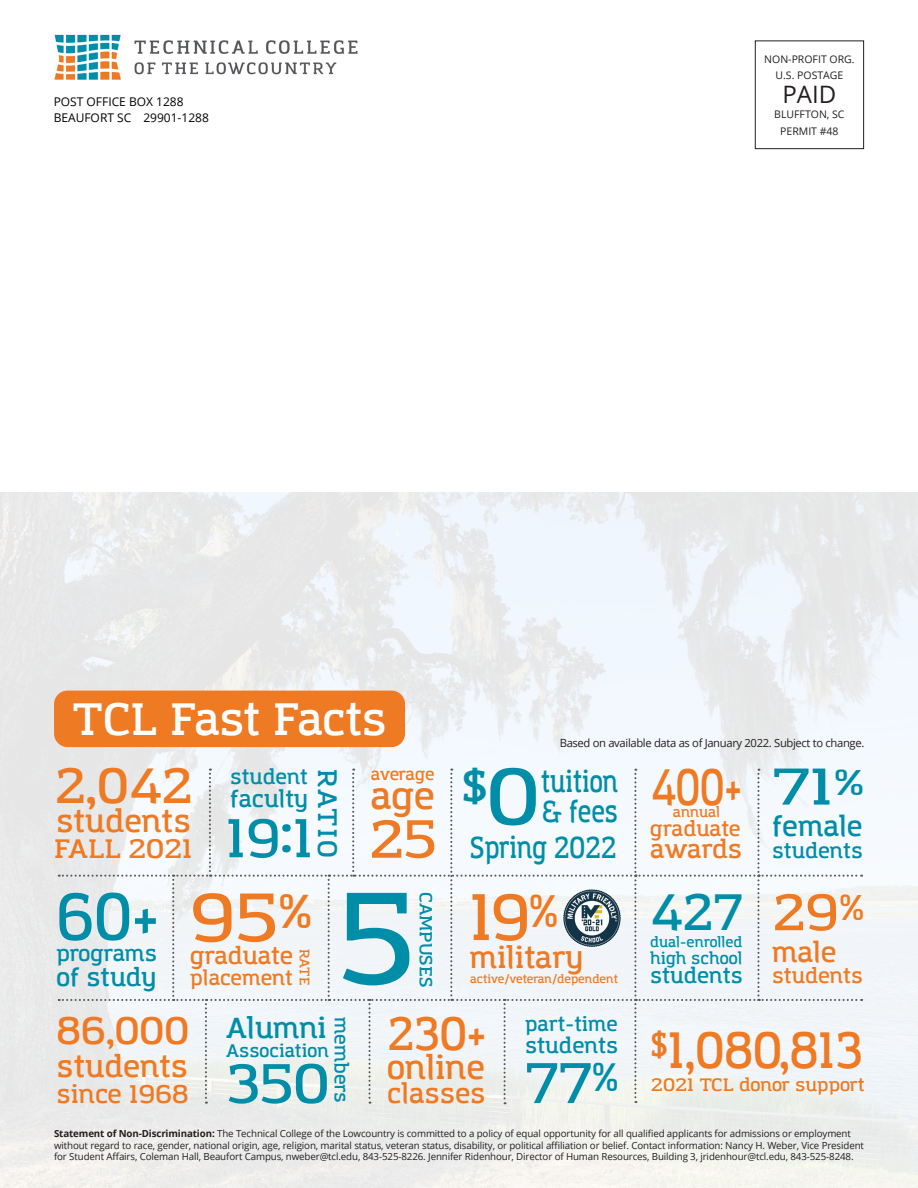
<style>
.page{position:relative;width:918px;height:1188px;background:#fff}
.page>*{position:absolute;margin:0;border:0;box-sizing:border-box;transform-origin:0 0}
.t1{font:600 128.4px "Amazing Grotesk";color:#008da8}
.t2{font:600 67.5px "Amazing Grotesk";color:#ee7a23}
.t3{font:600 65.7px "Amazing Grotesk";color:#008da8;scale:.87 1}
.t4{font:600 64.65px "Amazing Grotesk";color:#ee7a23;scale:.93 1}
.t5{font:600 56.25px "Amazing Grotesk";color:#008da8}
.t6{font:600 54.75px "Amazing Grotesk";color:#008da8}
.t7{font:600 53.7px "Amazing Grotesk";color:#008da8}
.t8{font:600 52.8px "Amazing Grotesk";color:#ee7a23}
.t9{font:600 50.7px "Amazing Grotesk";color:#ee7a23;scale:.87 1}
.t10{font:600 50.7px "Amazing Grotesk";color:#ee7a23;scale:.73 1}
.t11{font:600 50.7px "Amazing Grotesk";color:#008da8;scale:.94 1}
.t12{font:600 50.7px "Amazing Grotesk";color:#008da8;scale:1.22 1}
.t13{font:600 50.7px "Amazing Grotesk";color:#ee7a23}
.t14{font:600 49.2px "Amazing Grotesk";color:#ee7a23}
.t15{font:600 46.5px "Amazing Grotesk";color:#ee7a23;scale:.89 1}
.t16{font:600 45px "Amazing Grotesk";letter-spacing:-.02em;color:#fff}
.t17{font:600 42.6px "Amazing Grotesk";color:#008da8}
.t18{font:600 37.95px "Amazing Grotesk";color:#ee7a23}
.t19{font:600 37.35px "Amazing Grotesk";color:#ee7a23}
.t20{font:600 32.85px "Amazing Grotesk";color:#ee7a23}
.t21{font:600 31.05px "Amazing Grotesk";color:#ee7a23}
.t22{font:600 30.3px "Amazing Grotesk";color:#ee7a23}
.t23{font:600 30px/30px "Amazing Grotesk";color:#008da8;scale:.8 1}
.t24{font:600 30px "Amazing Grotesk";color:#ee7a23}
.t25{font:600 28.8px "Amazing Grotesk";color:#008da8}
.t26{font:600 27.9px "Amazing Grotesk";color:#008da8}
.t27{font:600 27.9px "Amazing Grotesk";color:#ee7a23}
.t28{font:600 27.3px "Amazing Grotesk";color:#ee7a23}
.t29{font:600 26.55px "Amazing Grotesk";color:#ee7a23;scale:1.04 1}
.t30{font:600 26.55px "Amazing Grotesk";letter-spacing:.1em;color:#008da8}
.t31{font:600 25.35px "Amazing Grotesk";color:#ee7a23}
.t32{font:600 25.05px "Amazing Grotesk";color:#008da8}
.t33{font:24px "Open Sans";color:#231f20}
.t34{font:600 23.7px "Amazing Grotesk";color:#ee7a23}
.t35{font:600 23.25px "Amazing Grotesk";color:#008da8}
.t36{font:600 21.75px "Amazing Grotesk";color:#008da8}
.t37{font:600 21.45px "Amazing Grotesk";color:#008da8}
.t38{font:600 21.3px "Amazing Grotesk";color:#008da8}
.t39{font:600 21px "Amazing Grotesk";color:#008da8}
.t40{font:600 21px "Amazing Grotesk";color:#ee7a23}
.t41{font:600 20.85px "Amazing Grotesk";color:#ee7a23}
.t42{font:600 20.55px "Amazing Grotesk";color:#ee7a23}
.t43{font:600 20.55px "Amazing Grotesk";color:#008da8}
.t44{font:600 20.1px "Amazing Grotesk";color:#008da8}
.t45{font:600 18.9px "Amazing Grotesk";color:#008da8}
.t46{font:600 18.15px "Amazing Grotesk";color:#008da8}
.t47{font:600 17.85px "Amazing Grotesk";color:#ee7a23}
.t48{font:600 17.4px "Amazing Grotesk";color:#008da8}
.t49{font:600 16.8px "Amazing Grotesk";letter-spacing:-.015em;color:#ee7a23}
.t50{font:600 16.5px "Amazing Grotesk";color:#008da8}
.t51{font:600 14.25px "Amazing Grotesk";color:#008da8}
.t52{font:600 14.25px "Amazing Grotesk";color:#ee7a23}
.t53{font:600 13.8px "Amazing Grotesk";color:#ee7a23}
.t54{font:12px "Open Sans";color:#000}
.t55{font:600 11.7px "Amazing Grotesk";color:#ee7a23}
.t56{font:11.25px "Open Sans";letter-spacing:-.03em;color:#231f20}
.t57{font:10.5px "Open Sans";color:#231f20}
.t58{font:9.75px/11.7px "Open Sans";letter-spacing:-.01em;color:#231f20}
.s1{font-size:79.05px}
.s2{font-weight:700}
</style>
<div class="page">
<img style="left:0;top:493px;width:918px;height:695px">
<div style="left:755px;top:40px;width:109px;height:109px;border:1px solid #231f20"></div>
<img style="left:54px;top:34px;width:304px;height:46px">
<div style="left:54px;top:691px;width:351px;height:56px;background:#ee7a23;border-radius:14px"></div>
<svg style="left:59px;top:769px;width:803px;height:335px"></svg>
<img style="left:564px;top:890px;width:57px;height:57px">
<p class="t54" style="left:54px;top:93px;width:131px">POST OFFICE BOX 1288</p>
<p class="t54" style="left:54px;top:110px;width:157px">BEAUFORT SC 29901-1288</p>
<p class="t57" style="left:764px;top:52px;width:92px">NON-PROFIT ORG.</p>
<p class="t57" style="left:775px;top:68px;width:69px">U.S. POSTAGE</p>
<p class="t33" style="left:783px;top:78px;width:55px">PAID</p>
<p class="t57" style="left:774px;top:107px;width:72px">BLUFFTON, SC</p>
<p class="t57" style="left:780px;top:124px;width:60px">PERMIT #48</p>
<p class="t16" style="left:72px;top:691px;width:316px">TCL Fast Facts</p>
<p class="t14" style="left:54px;top:756px;width:140px">2,042</p>
<p class="t21" style="left:56px;top:802px;width:136px">students</p>
<p class="t29" style="left:54px;top:832px;width:135px">FALL 2021</p>
<p class="t3" style="left:57px;top:876px;width:120px">60+</p>
<p class="t36" style="left:57px;top:940px;width:102px">programs</p>
<p class="t32" style="left:57px;top:961px;width:100px">of study</p>
<p class="t43" style="left:230px;top:764px;width:79px">student</p>
<p class="t35" style="left:230px;top:785px;width:78px">faculty</p>
<p class="t7" style="left:226px;top:805px;width:89px">19:1</p>
<p class="t30" style="left:344px;top:769px;width:91px;rotate:90deg">RATIO</p>
<p class="t49" style="left:371px;top:764px;width:65px">average</p>
<p class="t19" style="left:370px;top:773px;width:66px">age</p>
<p class="t8" style="left:369px;top:807px;width:69px">25</p>
<p class="t1" style="left:339px;top:860px;width:77px">5</p>
<p class="t48" style="left:437px;top:892px;width:97px;rotate:90deg">CAMPUSES</p>
<p class="t2" style="left:190px;top:876px;width:124px">95<sup>%</sup></p>
<p class="t34" style="left:190px;top:941px;width:104px">graduate</p>
<p class="t42" style="left:190px;top:965px;width:104px">placement</p>
<p class="t53" style="left:313px;top:949px;width:39px;rotate:90deg">RATE</p>
<p class="t56" style="left:560px;top:735px;width:306px">Based on available data as of January 2022. Subject to change.</p>
<p class="t17" style="left:462px;top:759px;width:78px">$<span class="s1">O</span></p>
<p class="t23" style="left:541px;top:767px;width:98px">tuition &amp; fees</p>
<p class="t23" style="left:470px;top:833px;width:184px">Spring 2022</p>
<p class="t4" style="left:470px;top:878px;width:97px">19<sup>%</sup></p>
<p class="t24" style="left:470px;top:939px;width:114px">military</p>
<p class="t55" style="left:470px;top:972px;width:149px">active/veteran/dependent</p>
<p class="t10" style="left:651px;top:756px;width:127px">400+</p>
<p class="t52" style="left:673px;top:804px;width:49px">annual</p>
<p class="t41" style="left:650px;top:816px;width:92px">graduate</p>
<p class="t31" style="left:650px;top:833px;width:93px">awards</p>
<p class="t11" style="left:650px;top:881px;width:100px">427</p>
<p class="t51" style="left:650px;top:933px;width:94px">dual-enrolled</p>
<p class="t50" style="left:650px;top:948px;width:94px">high school</p>
<p class="t38" style="left:650px;top:963px;width:94px">students</p>
<p class="t12" style="left:772px;top:756px;width:77px">71<sup>%</sup></p>
<p class="t26" style="left:772px;top:809px;width:92px">female</p>
<p class="t39" style="left:772px;top:837px;width:92px">students</p>
<p class="t13" style="left:772px;top:881px;width:94px">29<sup>%</sup></p>
<p class="t27" style="left:772px;top:935px;width:66px">male</p>
<p class="t40" style="left:772px;top:963px;width:92px">students</p>
<p class="t18" style="left:57px;top:1008px;width:134px">86,000</p>
<p class="t22" style="left:57px;top:1048px;width:133px">students</p>
<p class="t31" style="left:57px;top:1079px;width:134px">since 1968</p>
<p class="t25" style="left:226px;top:1010px;width:102px">Alumni</p>
<p class="t46" style="left:226px;top:1040px;width:104px">Association</p>
<p class="t6" style="left:226px;top:1050px;width:105px">350</p>
<p class="t45" style="left:353px;top:1017px;width:87px;rotate:90deg">members</p>
<p class="t15" style="left:387px;top:1005px;width:114px">230+</p>
<p class="t20" style="left:387px;top:1047px;width:99px">online</p>
<p class="t28" style="left:387px;top:1077px;width:100px">classes</p>
<p class="t44" style="left:525px;top:1012px;width:94px">part-time</p>
<p class="t37" style="left:525px;top:1032px;width:95px">students</p>
<p class="t5" style="left:525px;top:1049px;width:96px">77<sup>%</sup></p>
<p class="t9" style="left:651px;top:1019px;width:245px"><sup>$</sup>1,080,813</p>
<p class="t47" style="left:651px;top:1074px;width:215px">2021 TCL donor support</p>
<p class="t58" style="left:54px;top:1127px;width:812px"><span class="s2">Statement of Non-Discrimination:</span> The Technical College of the Lowcountry is committed to a policy of equal opportunity for all qualified applicants for admissions or employment without regard to race, gender, national origin, age, religion, marital status, veteran status, disability, or political affiliation or belief. Contact information: Nancy H. Weber, Vice President for Student Affairs, Coleman Hall, Beaufort Campus, nweber@tcl.edu, 843-525-8226. Jennifer Ridenhour, Director of Human Resources, Building 3, jridenhour@tcl.edu, 843-525-8248.</p>
</div>
